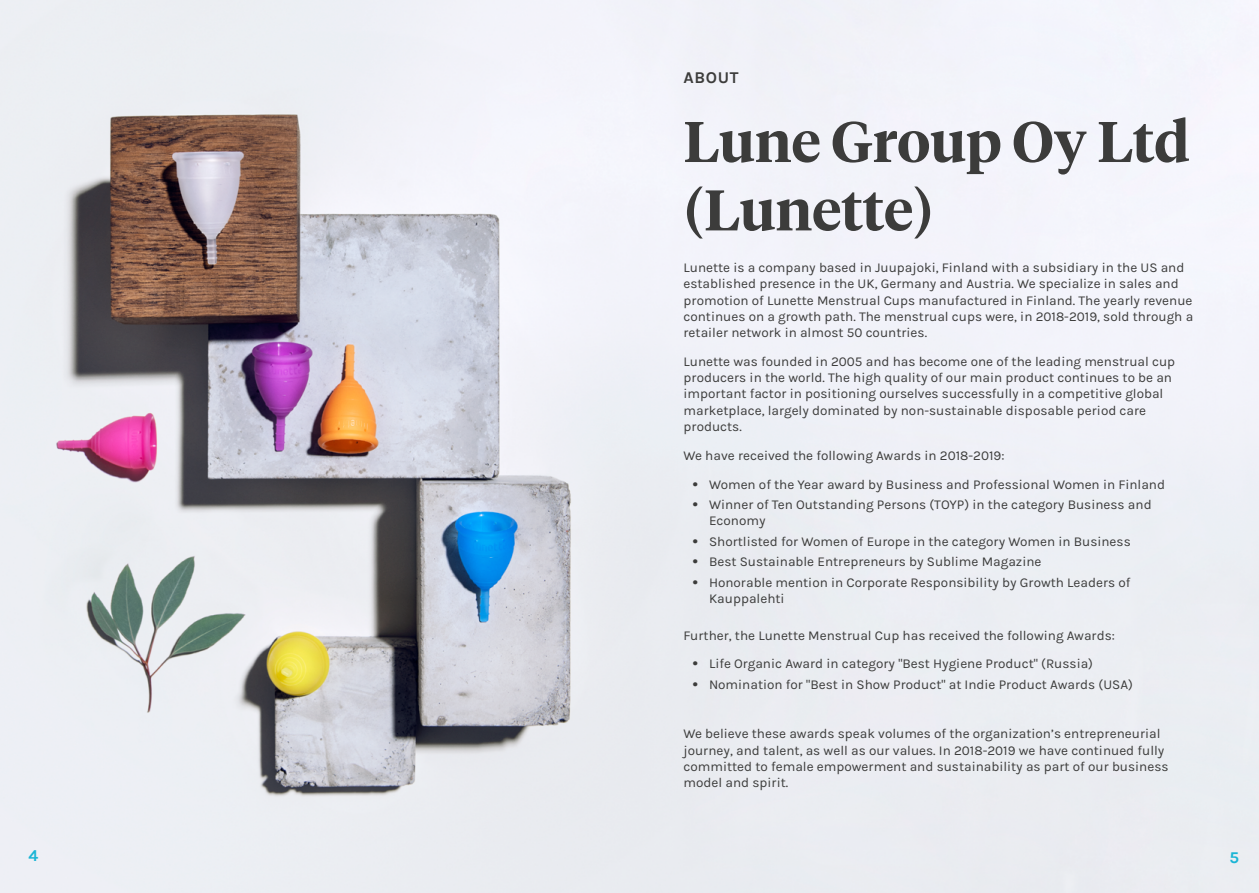
<style>
.page{position:relative;width:1259px;height:893px;background:#fff}
.page>*{position:absolute;margin:0;border:0;box-sizing:border-box;transform-origin:0 0}
.t1{font:600 57px/68.4px "Tiempos Headline";color:#3c3c3b}
.t2{font:36px "Karla";color:#3c3c3b}
.t3{font:700 16.5px "Karla";letter-spacing:.04em;color:#3c3c3b}
.t4{font:700 16.5px "Karla";color:#1ab5d5}
.t5{font:13.5px/16.2px "Karla";color:#3c3c3b}
</style>
<div class="page">
<img style="left:0;top:0;width:1259px;height:893px">
<p class="t3" style="left:683px;top:68px;width:57px">ABOUT</p>
<h1 class="t1" style="left:683px;top:105px;width:508px">Lune Group Oy Ltd (Lunette)</h1>
<p class="t5" style="left:683px;top:260px;width:511px">Lunette is a company based in Juupajoki, Finland with a subsidiary in the US and established presence in the UK, Germany and Austria. We specialize in sales and promotion of Lunette Menstrual Cups manufactured in Finland. The yearly revenue continues on a growth path. The menstrual cups were, in 2018-2019, sold through a retailer network in almost 50 countries.</p>
<p class="t5" style="left:683px;top:353px;width:493px">Lunette was founded in 2005 and has become one of the leading menstrual cup producers in the world. The high quality of our main product continues to be an important factor in positioning ourselves successfully in a competitive global marketplace, largely dominated by non-sustainable disposable period care products.</p>
<p class="t5" style="left:683px;top:447px;width:322px">We have received the following Awards in 2018-2019:</p>
<h2 class="t2" style="left:692px;top:454px;width:8px">.</h2>
<p class="t5" style="left:709px;top:476px;width:457px">Women of the Year award by Business and Professional Women in Finland</p>
<h2 class="t2" style="left:692px;top:474px;width:8px">.</h2>
<p class="t5" style="left:709px;top:497px;width:444px">Winner of Ten Outstanding Persons (TOYP) in the category Business and<br>Economy</p>
<h2 class="t2" style="left:692px;top:511px;width:8px">.</h2>
<p class="t5" style="left:709px;top:533px;width:423px">Shortlisted for Women of Europe in the category Women in Business</p>
<h2 class="t2" style="left:692px;top:531px;width:8px">.</h2>
<p class="t5" style="left:709px;top:554px;width:334px">Best Sustainable Entrepreneurs by Sublime Magazine</p>
<h2 class="t2" style="left:692px;top:552px;width:8px">.</h2>
<p class="t5" style="left:709px;top:574px;width:423px">Honorable mention in Corporate Responsibility by Growth Leaders of<br>Kauppalehti</p>
<p class="t5" style="left:683px;top:627px;width:433px">Further, the Lunette Menstrual Cup has received the following Awards:</p>
<h2 class="t2" style="left:692px;top:634px;width:8px">.</h2>
<p class="t5" style="left:709px;top:656px;width:385px">Life Organic Award in category "Best Hygiene Product" (Russia)</p>
<h2 class="t2" style="left:692px;top:654px;width:8px">.</h2>
<p class="t5" style="left:709px;top:676px;width:425px">Nomination for "Best in Show Product" at Indie Product Awards (USA)</p>
<p class="t5" style="left:683px;top:726px;width:486px">We believe these awards speak volumes of the organization’s entrepreneurial journey, and talent, as well as our values. In 2018-2019 we have continued fully committed to female empowerment and sustainability as part of our business model and spirit.</p>
<p class="t4" style="left:28px;top:846px;width:11px">4</p>
<p class="t4" style="left:1229px;top:847px;width:11px">5</p>
</div>
